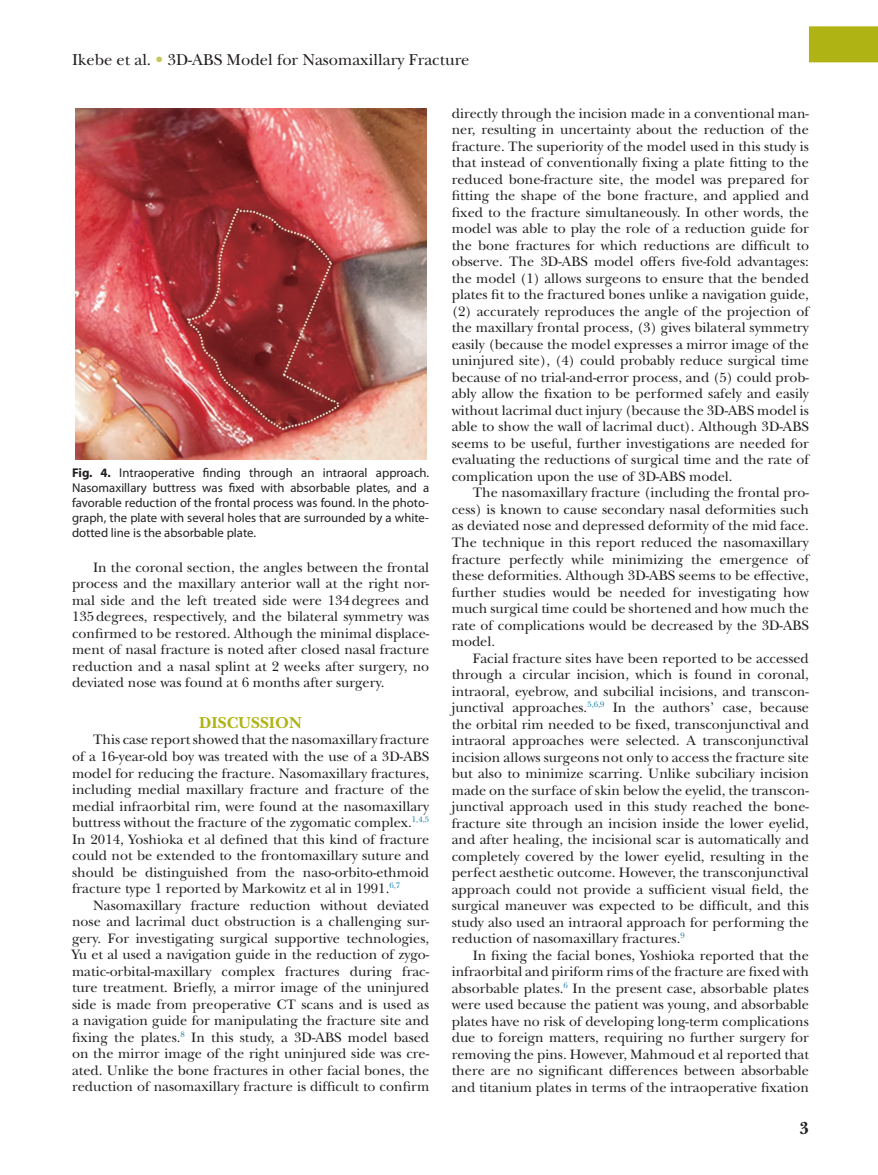
<style>
.page{position:relative;width:878px;height:1175px;background:#fff}
.page>*{position:absolute;margin:0;border:0;box-sizing:border-box;transform-origin:0 0}
.t1{font:700 18px "New Baskerville Std";color:#231f20}
.t2{font:16.5px "New Baskerville Std";color:#231f20}
.t3{font:700 16.5px "New Baskerville Std";color:#afb314}
.t4{font:14.25px/16.5px "New Baskerville Std";color:#231f20;text-align:justify}
.t5{font:12.75px/15px "Myriad Pro";color:#231f20;text-align:justify}
.s1{color:#c5c660}
.s2{font-weight:700}
</style>
<div class="page">
<div style="left:808px;top:26px;width:70px;height:36px;background:#afb314"></div>
<img style="left:75px;top:108px;width:351px;height:351px">
<p class="t2" style="left:72px;top:50px;width:399px">Ikebe et al. <span class="s1">•</span> 3D-ABS Model for Nasomaxillary Fracture</p>
<p class="t5" style="left:72px;top:464px;width:359px"><span class="s2">Fig. 4.</span> Intraoperative finding through an intraoral approach.<br>Nasomaxillary buttress was fixed with absorbable plates, and a favorable reduction of the frontal process was found. In the photo&shy;graph, the plate with several holes that are surrounded by a white&shy;dotted line is the absorbable plate.</p>
<p class="t4" style="left:72px;top:559px;width:359px;text-indent:21px">In the coronal section, the angles between the frontal process and the maxillary anterior wall at the right nor&shy;mal side and the left treated side were 134degrees and 135degrees, respectively, and the bilateral symmetry was confirmed to be restored. Although the minimal displace&shy;ment of nasal fracture is noted after closed nasal fracture reduction and a nasal splint at 2 weeks after surgery, no deviated nose was found at 6 months after surgery.</p>
<p class="t3" style="left:199px;top:713px;width:104px">DISCUSSION</p>
<p class="t4" style="left:72px;top:731px;width:359px;text-indent:21px">This case report showed that the nasomaxillary fracture of a 16-year-old boy was treated with the use of a 3D-ABS model for reducing the fracture. Nasomaxillary fractures, including medial maxillary fracture and fracture of the medial infraorbital rim, were found at the nasomaxillary buttress without the fracture of the zygomatic complex.<sup>1,4,5<br></sup>In 2014, Yoshioka et al defined that this kind of fracture could not be extended to the frontomaxillary suture and should be distinguished from the naso-orbito-ethmoid fracture type 1 reported by Markowitz et al in 1991.<sup>6,7</sup></p>
<p class="t4" style="left:72px;top:896px;width:359px;text-indent:21px">Nasomaxillary fracture reduction without deviated nose and lacrimal duct obstruction is a challenging sur&shy;gery. For investigating surgical supportive technologies, Yu et al used a navigation guide in the reduction of zygo&shy;matic-orbital-maxillary complex fractures during frac&shy;ture treatment. Briefly, a mirror image of the uninjured side is made from preoperative CT scans and is used as a navigation guide for manipulating the fracture site and fixing the plates.<sup>8</sup> In this study, a 3D-ABS model based on the mirror image of the right uninjured side was cre&shy;ated. Unlike the bone fractures in other facial bones, the reduction of nasomaxillary fracture is difficult to confirm</p>
<p class="t4" style="left:452px;top:105px;width:359px">directly through the incision made in a conventional man&shy;ner, resulting in uncertainty about the reduction of the fracture. The superiority of the model used in this study is that instead of conventionally fixing a plate fitting to the reduced bone-fracture site, the model was prepared for fitting the shape of the bone fracture, and applied and fixed to the fracture simultaneously. In other words, the model was able to play the role of a reduction guide for the bone fractures for which reductions are difficult to observe. The 3D-ABS model offers five-fold advantages: the model (1) allows surgeons to ensure that the bended plates fit to the fractured bones unlike a navigation guide, (2) accurately reproduces the angle of the projection of the maxillary frontal process, (3) gives bilateral symmetry easily (because the model expresses a mirror image of the uninjured site), (4) could probably reduce surgical time because of no trial-and-error process, and (5) could prob&shy;ably allow the fixation to be performed safely and easily without lacrimal duct injury (because the 3D-ABS model is able to show the wall of lacrimal duct). Although 3D-ABS seems to be useful, further investigations are needed for evaluating the reductions of surgical time and the rate of complication upon the use of 3D-ABS model.</p>
<p class="t4" style="left:452px;top:484px;width:359px;text-indent:21px">The nasomaxillary fracture (including the frontal pro&shy;cess) is known to cause secondary nasal deformities such as deviated nose and depressed deformity of the mid face.<br>The technique in this report reduced the nasomaxillary fracture perfectly while minimizing the emergence of these deformities. Although 3D-ABS seems to be effective, further studies would be needed for investigating how much surgical time could be shortened and how much the rate of complications would be decreased by the 3D-ABS model.</p>
<p class="t4" style="left:451px;top:650px;width:359px;text-indent:21px">Facial fracture sites have been reported to be accessed through a circular incision, which is found in coronal, intraoral, eyebrow, and subcilial incisions, and transcon&shy;junctival approaches.<sup>5,6,9</sup> In the authors’ case, because the orbital rim needed to be fixed, transconjunctival and intraoral approaches were selected. A transconjunctival incision allows surgeons not only to access the fracture site but also to minimize scarring. Unlike subciliary incision made on the surface of skin below the eyelid, the transcon&shy;junctival approach used in this study reached the bone&shy;fracture site through an incision inside the lower eyelid, and after healing, the incisional scar is automatically and completely covered by the lower eyelid, resulting in the perfect aesthetic outcome. However, the transconjunctival approach could not provide a sufficient visual field, the surgical maneuver was expected to be difficult, and this study also used an intraoral approach for performing the reduction of nasomaxillary fractures.<sup>9</sup></p>
<p class="t4" style="left:451px;top:946px;width:359px;text-indent:21px">In fixing the facial bones, Yoshioka reported that the infraorbital and piriform rims of the fracture are fixed with absorbable plates.<sup>6</sup> In the present case, absorbable plates were used because the patient was young, and absorbable plates have no risk of developing long-term complications due to foreign matters, requiring no further surgery for removing the pins. However, Mahmoud et al reported that there are no significant differences between absorbable and titanium plates in terms of the intraoperative fixation</p>
<p class="t1" style="left:799px;top:1118px;width:11px">3</p>
</div>
